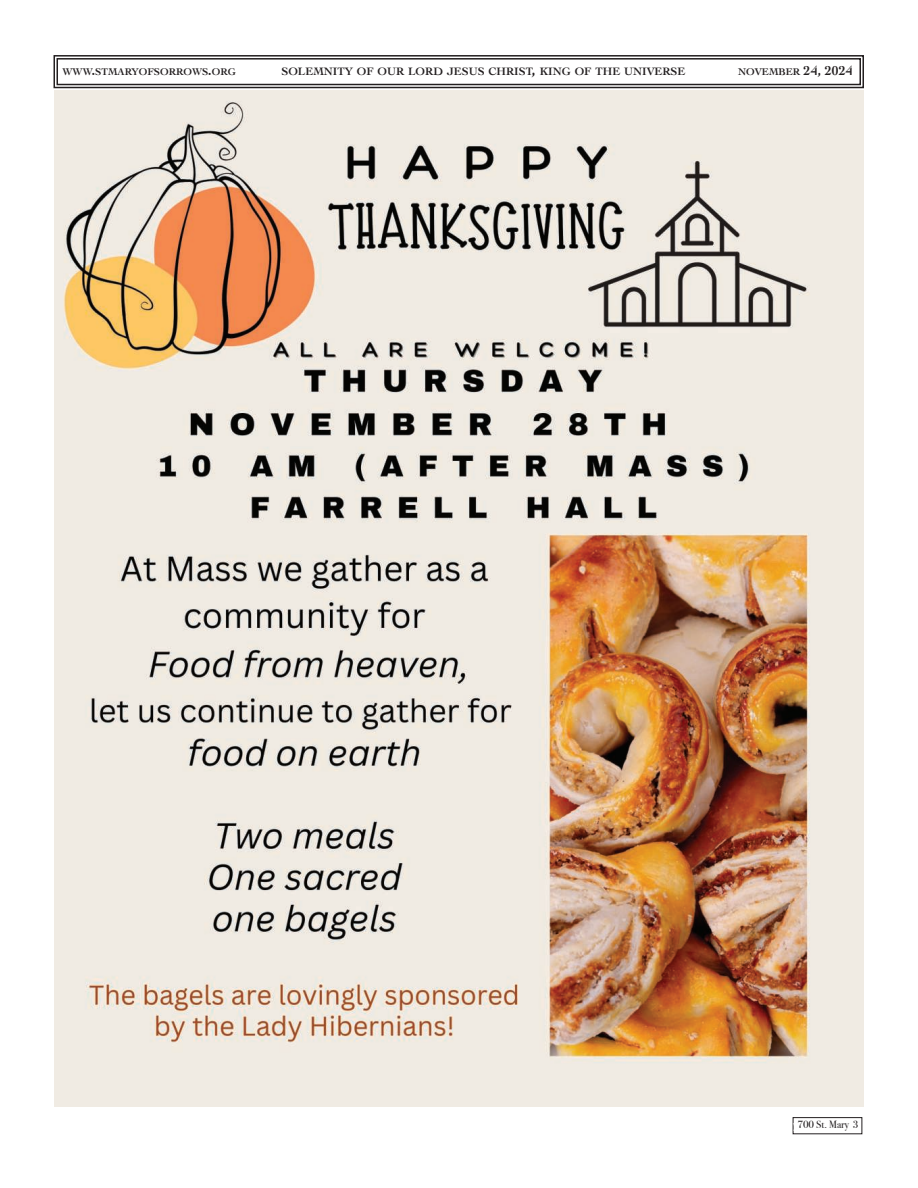
<style>
.page{position:relative;width:918px;height:1188px;background:#fff}
.page>*{position:absolute;margin:0;border:0;box-sizing:border-box;transform-origin:0 0}
.t1{font:700 11.25px "Cochin";color:#231f20}
.t2{font:10.5px "Bodoni Svty Two ITCTT";color:#231f20}
.t3{font:700 10.2px "Cochin";color:#231f20}
.s1{font-size:13.5px}
.s2{font-size:15px}
.s3{color:#fff}
</style>
<div class="page">
<svg style="left:53px;top:55px;width:811px;height:34px"></svg>
<div style="left:793px;top:1117px;width:69px;height:17px;border:1px solid #231f20"></div>
<img style="left:54px;top:91px;width:810px;height:1015px">
<p class="t3" style="left:63px;top:65px;width:175px">WWW<span class="s1">.</span>STMARYOFSORROWS<span class="s1">.</span>ORG</p>
<p class="t1" style="left:281px;top:64px;width:405px">SOLEMNITY OF OUR LORD JESUS CHRIST<span class="s2">,</span> KING OF THE UNIVERSE</p>
<p class="t3" style="left:738px;top:65px;width:116px">NOVEMBER <span class="s1">24, 2024</span></p>
<p class="t2" style="left:793px;top:1118px;width:67px"><span class="s3">y</span>700 St. Mary 3</p>
</div>
